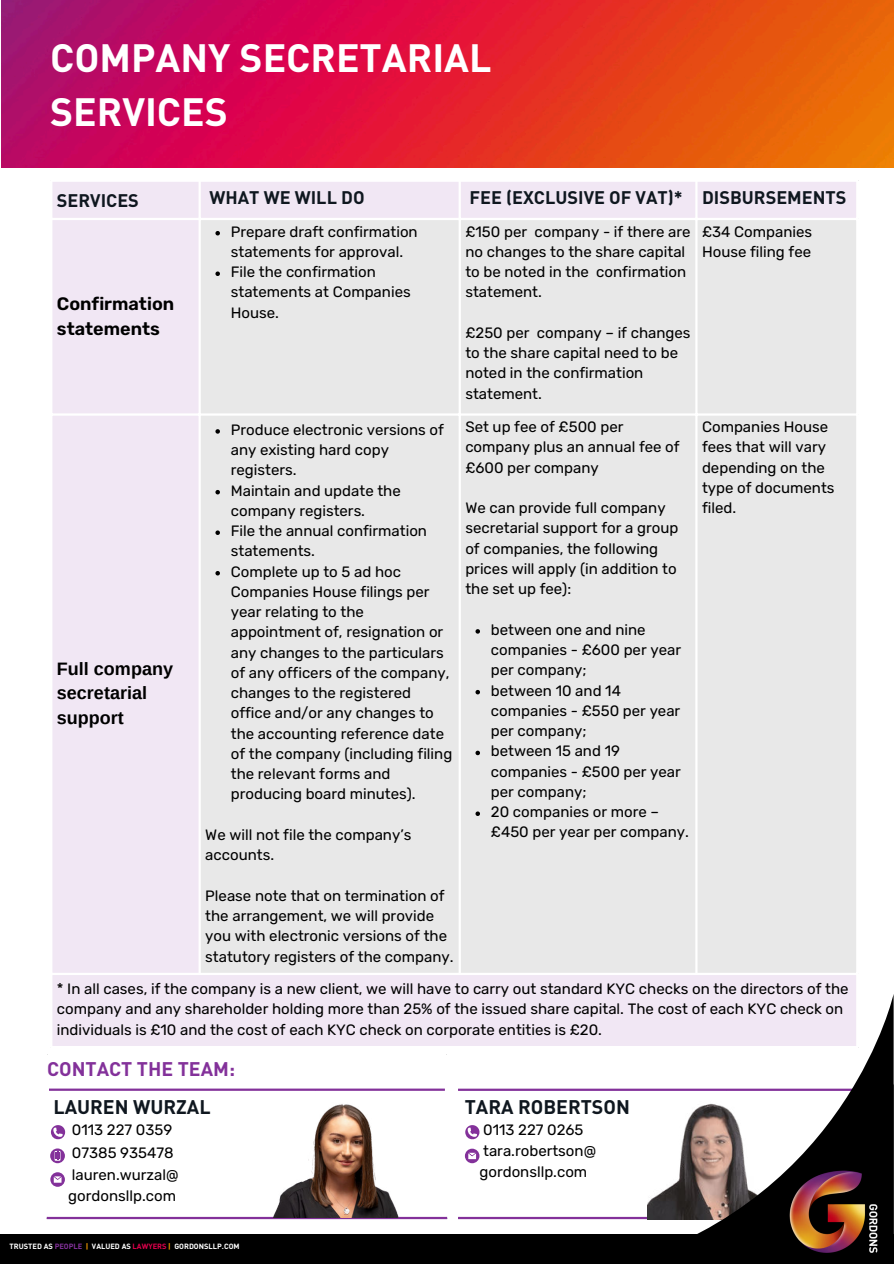
<style>
.page{position:relative;width:894px;height:1264px;background:#fff}
.page>*{position:absolute;margin:0;border:0;box-sizing:border-box;transform-origin:0 0}
.t1{font:700 39px/54px "DINOT";color:#fff}
.t2{font:700 19.5px "DINOT";color:#0f171f}
.t3{font:700 19.5px "DINOT";color:#83319a}
.t4{font:700 18px "DINOT";color:#0f171f}
.t5{font:700 18px/24.8px "Arimo";color:#000}
.t6{font:600 18px/24.8px "Rubik";color:#000}
.t7{font:15px/20.2px "Rubik";color:#000}
.t8{font:700 7.5px "DINOT";color:#fff}
.s1{color:#83319a}
.s2{color:#ffa200}
.s3{color:#e0004d}
</style>
<div class="page">
<img style="left:2px;top:0;width:891px;height:168px">
<hr style="left:49px;top:1088px;width:396px;height:2px;background:#83319a">
<hr style="left:47px;top:1216px;width:400px;height:3px;background:#83319a">
<svg style="left:51px;top:1125px;width:14px;height:15px"></svg>
<svg style="left:50px;top:1172px;width:15px;height:14px"></svg>
<svg style="left:50px;top:1148px;width:15px;height:15px"></svg>
<hr style="left:458px;top:1088px;width:400px;height:2px;background:#83319a">
<hr style="left:458px;top:1216px;width:400px;height:3px;background:#83319a">
<div style="left:52px;top:182px;width:803px;height:863px;background:#f1e7f4"></div>
<div style="left:201px;top:220px;width:654px;height:752px;background:#e8e8e8"></div>
<svg style="left:215px;top:231px;width:5px;height:4px"></svg>
<svg style="left:215px;top:271px;width:5px;height:5px"></svg>
<svg style="left:215px;top:429px;width:5px;height:4px"></svg>
<svg style="left:215px;top:490px;width:5px;height:4px"></svg>
<svg style="left:215px;top:530px;width:5px;height:5px"></svg>
<svg style="left:215px;top:571px;width:5px;height:4px"></svg>
<svg style="left:475px;top:629px;width:5px;height:4px"></svg>
<svg style="left:475px;top:690px;width:5px;height:4px"></svg>
<svg style="left:475px;top:750px;width:5px;height:5px"></svg>
<svg style="left:475px;top:811px;width:5px;height:5px"></svg>
<hr style="left:198px;top:182px;width:3px;height:790px;background:#fff">
<hr style="left:458px;top:182px;width:2px;height:790px;background:#fff">
<hr style="left:695px;top:182px;width:2px;height:790px;background:#fff">
<hr style="left:50px;top:218px;width:808px;height:2px;background:#fff">
<hr style="left:50px;top:413px;width:808px;height:2px;background:#fff">
<hr style="left:50px;top:972px;width:808px;height:3px;background:#fff">
<svg style="left:465px;top:1125px;width:14px;height:15px"></svg>
<svg style="left:465px;top:1148px;width:14px;height:15px"></svg>
<svg style="left:624px;top:993px;width:269px;height:227px;fill:#f1e7f4"></svg>
<svg style="left:638px;top:1083px;width:255px;height:151px"></svg>
<img style="left:247px;top:1088px;width:182px;height:129px">
<div style="left:0;top:1234px;width:893px;height:29px;background:#000"></div>
<img style="left:772px;top:1153px;width:121px;height:100px">
<h1 class="t1" style="left:50px;top:29px;width:443px">COMPANY SECRETARIAL<br>SERVICES</h1>
<p class="t4" style="left:57px;top:188px;width:83px">SERVICES</p>
<p class="t4" style="left:209px;top:185px;width:157px">WHAT WE WILL DO</p>
<p class="t4" style="left:469px;top:185px;width:378px">FEE (EXCLUSIVE OF VAT)* DISBURSEMENTS</p>
<p class="t6" style="left:57px;top:292px;width:119px">Confirmation statements</p>
<p class="t5" style="left:57px;top:656px;width:118px">Full company secretarial support</p>
<p class="t7" style="left:231px;top:222px;width:188px">Prepare draft confirmation statements for approval.<br>File the confirmation statements at Companies<br>House.</p>
<p class="t7" style="left:465px;top:222px;width:227px">£150 per company - if there are no changes to the share capital to be noted in the confirmation statement.</p>
<p class="t7" style="left:465px;top:323px;width:227px">£250 per company – if changes to the share capital need to be noted in the confirmation statement.</p>
<p class="t7" style="left:231px;top:420px;width:223px">Produce electronic versions of any existing hard copy registers.<br>Maintain and update the company registers.<br>File the annual confirmation statements.<br>Complete up to 5 ad hoc<br>Companies House filings per year relating to the appointment of, resignation or any changes to the particulars of any officers of the company, changes to the registered office and/or any changes to the accounting reference date of the company (including filing the relevant forms and producing board minutes).</p>
<p class="t7" style="left:205px;top:825px;width:207px">We will not file the company’s accounts.</p>
<p class="t7" style="left:205px;top:885px;width:250px">Please note that on termination of the arrangement, we will provide you with electronic versions of the statutory registers of the company.</p>
<p class="t7" style="left:465px;top:417px;width:216px">Set up fee of £500 per company plus an annual fee of £600 per company</p>
<p class="t7" style="left:465px;top:498px;width:214px">We can provide full company secretarial support for a group of companies, the following prices will apply (in addition to the set up fee):</p>
<p class="t7" style="left:490px;top:620px;width:199px">between one and nine companies - £600 per year per company;<br>between 10 and 14 companies - £550 per year per company;<br>between 15 and 19 companies - £500 per year per company;<br>20 companies or more – £450 per year per company.</p>
<p class="t7" style="left:701px;top:222px;width:112px">£34 Companies<br>House filing fee</p>
<p class="t7" style="left:701px;top:417px;width:134px">Companies House fees that will vary depending on the type of documents filed.</p>
<p class="t7" style="left:57px;top:979px;width:792px">* In all cases, if the company is a new client, we will have to carry out standard KYC checks on the directors of the company and any shareholder holding more than 25% of the issued share capital. The cost of each KYC check on individuals is £10 and the cost of each KYC check on corporate entities is £20.</p>
<h2 class="t3" style="left:47px;top:1056px;width:189px">CONTACT THE TEAM:</h2>
<h2 class="t2" style="left:53px;top:1093px;width:158px">LAUREN WURZAL</h2>
<p class="t7" style="left:68px;top:1119px;width:112px;line-height:22.2px">0113 227 0359<br>07385 935478 lauren.wurzal@ gordonsllp.com</p>
<p class="t8" style="left:10px;top:1241px;width:231px">TRUSTED AS <span class="s1">PEOPLE</span> <span class="s2">|</span> VALUED AS <span class="s3">LAWYERS</span> <span class="s2">|</span> GORDONSLLP.COM</p>
<h2 class="t2" style="left:464px;top:1093px;width:167px">TARA ROBERTSON</h2>
<p class="t7" style="left:479px;top:1119px;width:118px;line-height:20.9px">0113 227 0265 tara.robertson@ gordonsllp.com</p>
</div>
